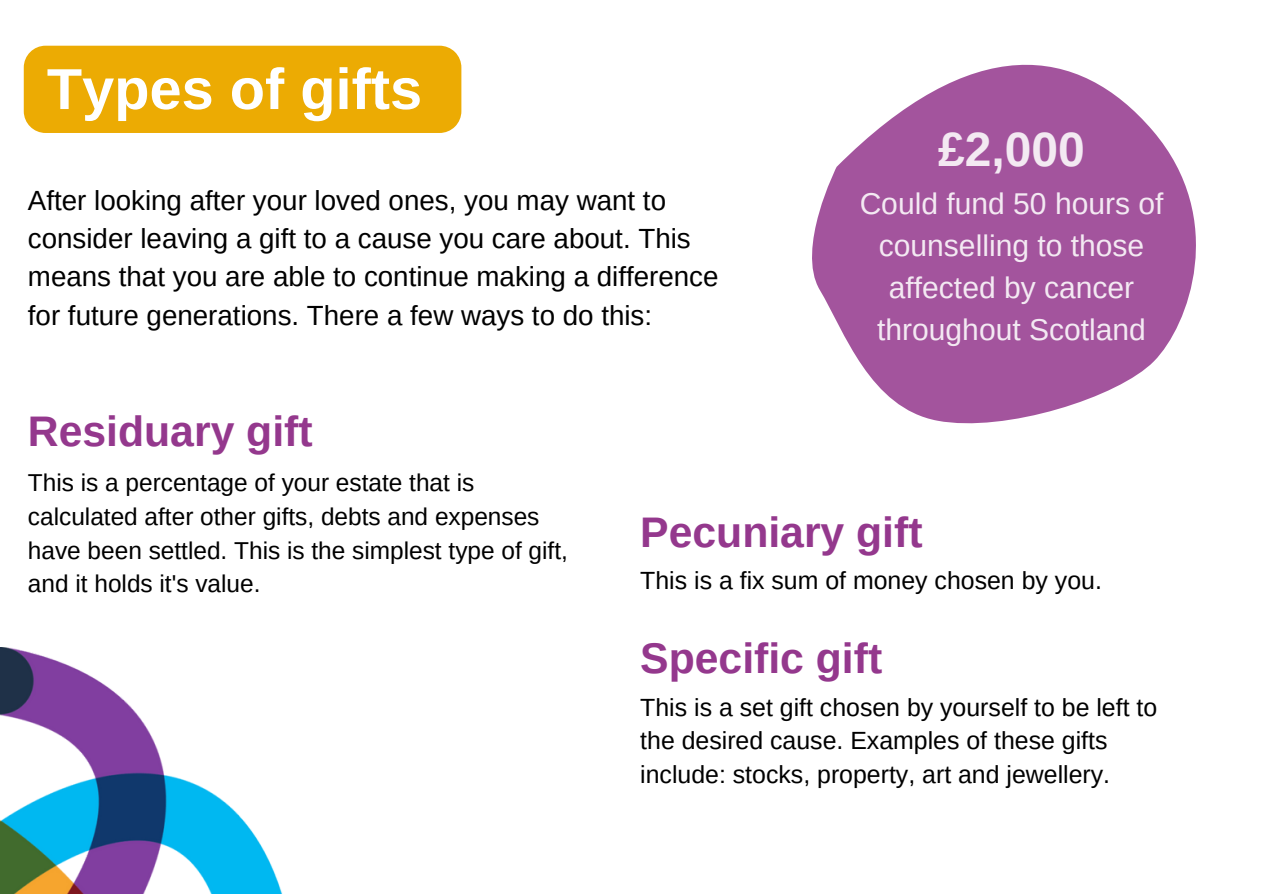
<style>
.page{position:relative;width:1263px;height:894px;background:#fff}
.page>*{position:absolute;margin:0;border:0;box-sizing:border-box;transform-origin:0 0}
.t1{font:700 57.75px "Arimo";color:#fff}
.t2{font:700 48px "Arimo";color:#fff}
.t3{font:700 42.75px "Arimo";color:#94388d}
.t4{font:30px/41.8px "Arimo";color:#fff;text-align:center}
.t5{font:27.75px/38.2px "Arimo";color:#000}
.t6{font:24.9px/33.8px "Arimo";color:#000}
.t7{font:24.45px/33.8px "Arimo";color:#000}
</style>
<div class="page">
<img style="left:0;top:647px;width:283px;height:246px">
<svg style="left:812px;top:64px;width:384px;height:360px;fill:#a3549d"></svg>
<div style="left:24px;top:46px;width:437px;height:87px;background:#ecab03"></div>
<h1 class="t1" style="left:47px;top:57px;width:377px">Types of gifts</h1>
<p class="t5" style="left:28px;top:181px;width:692px">After looking after your loved ones, you may want to consider leaving a gift to a cause you care about. This means that you are able to continue making a difference for future generations. There a few ways to do this:</p>
<h2 class="t2" style="left:938px;top:122px;width:148px">£2,000</h2>
<p class="t4" style="left:860px;top:183px;width:305px">Could fund 50 hours of counselling to those affected by cancer throughout Scotland</p>
<h3 class="t3" style="left:28px;top:407px;width:286px">Residuary gift</h3>
<p class="t7" style="left:28px;top:465px;width:541px">This is a percentage of your estate that is calculated after other gifts, debts and expenses have been settled. This is the simplest type of gift, and it holds it's value.</p>
<h3 class="t3" style="left:640px;top:508px;width:284px">Pecuniary gift</h3>
<p class="t6" style="left:640px;top:563px;width:463px">This is a fix sum of money chosen by you.</p>
<h3 class="t3" style="left:640px;top:634px;width:243px">Specific gift</h3>
<p class="t6" style="left:640px;top:689px;width:518px">This is a set gift chosen by yourself to be left to the desired cause. Examples of these gifts include: stocks, property, art and jewellery.</p>
</div>
